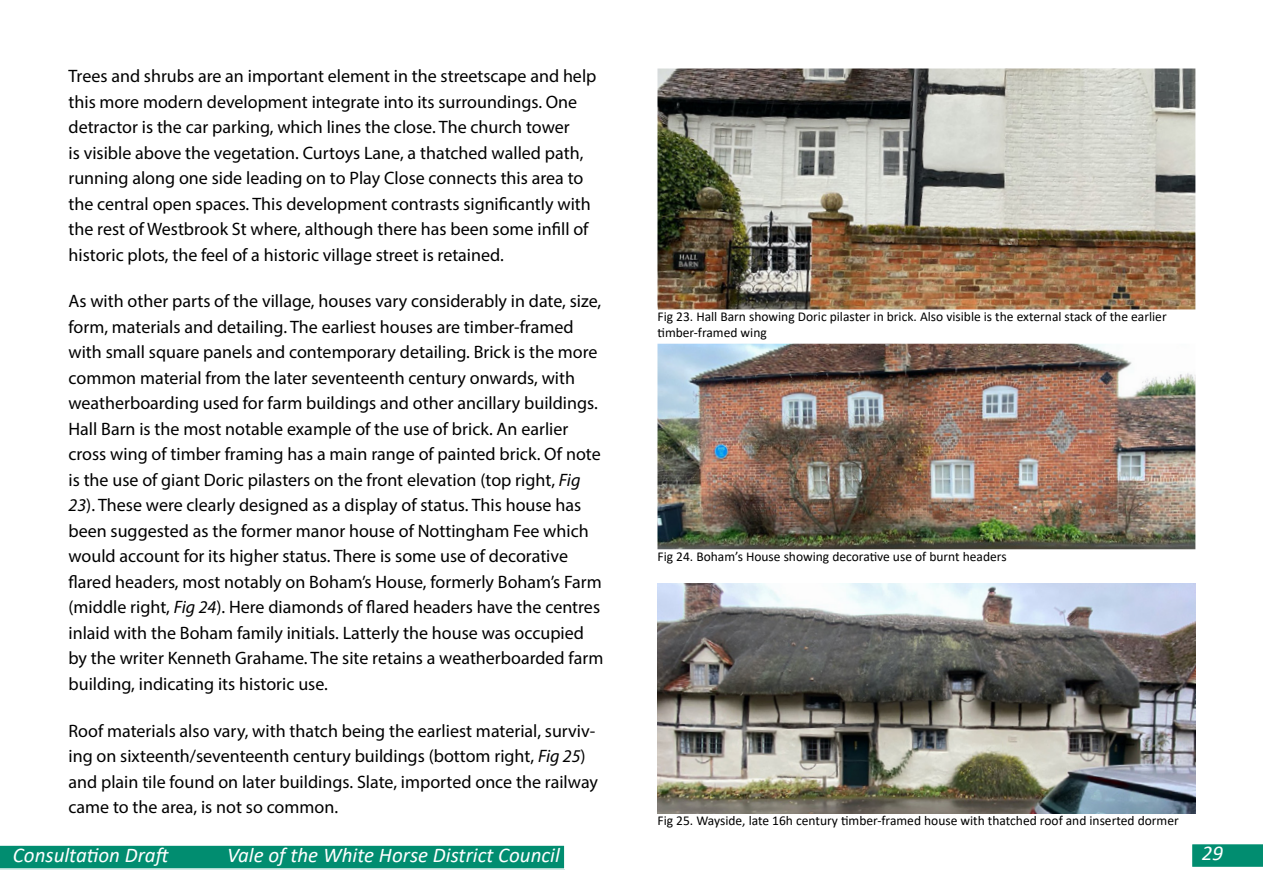
<style>
.page{position:relative;width:1263px;height:893px;background:#fff}
.page>*{position:absolute;margin:0;border:0;box-sizing:border-box;transform-origin:0 0}
.t1{font:italic 21px "Calibri";color:#fff}
.Body_Text{font:18px/25.5px "Myriad Pro";color:#000}
.t2{font:13.5px/16.2px "Calibri";color:#000}
.s1{font-style:italic}
</style>
<div class="page">
<svg style="left:1192px;top:844px;width:71px;height:23px;background:#078f73"></svg>
<img style="left:657px;top:69px;width:538px;height:240px">
<img style="left:657px;top:344px;width:538px;height:205px">
<img style="left:657px;top:583px;width:538px;height:230px">
<svg style="left:0;top:845px;width:565px;height:25px;background:#18977d"></svg>
<p class="Body_Text" style="left:69px;top:63px;width:529px">Trees and shrubs are an important element in the streetscape and help this more modern development integrate into its surroundings. One detractor is the car parking, which lines the close. The church tower<br>is visible above the vegetation. Curtoys Lane, a thatched walled path, running along one side leading on to Play Close connects this area to the central open spaces. This development contrasts significantly with the rest of Westbrook St where, although there has been some infill of historic plots, the feel of a historic village street is retained.</p>
<p class="Body_Text" style="left:69px;top:288px;width:536px">As with other parts of the village, houses vary considerably in date, size, form, materials and detailing. The earliest houses are timber-framed with small square panels and contemporary detailing. Brick is the more common material from the later seventeenth century onwards, with weatherboarding used for farm buildings and other ancillary buildings.<br>Hall Barn is the most notable example of the use of brick. An earlier cross wing of timber framing has a main range of painted brick. Of note is the use of giant Doric pilasters on the front elevation (top right, <span class="s1">Fig 23</span>). These were clearly designed as a display of status. This house has been suggested as the former manor house of Nottingham Fee which would account for its higher status. There is some use of decorative flared headers, most notably on Boham’s House, formerly Boham’s Farm (middle right, <span class="s1">Fig 24</span>). Here diamonds of flared headers have the centres inlaid with the Boham family initials. Latterly the house was occupied by the writer Kenneth Grahame. The site retains a weatherboarded farm building, indicating its historic use.</p>
<p class="Body_Text" style="left:69px;top:717px;width:531px">Roof materials also vary, with thatch being the earliest material, surviv&shy;ing on sixteenth/seventeenth century buildings (bottom right, <span class="s1">Fig 25</span>) and plain tile found on later buildings. Slate, imported once the railway came to the area, is not so common.</p>
<p class="t1" style="left:13px;top:840px;width:159px">Consultation Draft</p>
<p class="t1" style="left:227px;top:840px;width:334px">Vale of the White Horse District Council</p>
<p class="t2" style="left:657px;top:308px;width:511px">Fig 23. Hall Barn showing Doric pilaster in brick. Also visible is the external stack of the earlier timber-framed wing</p>
<p class="t2" style="left:657px;top:548px;width:351px">Fig 24. Boham’s House showing decorative use of burnt headers</p>
<p class="t2" style="left:657px;top:812px;width:523px">Fig 25. Wayside, late 16h century timber-framed house with thatched roof and inserted dormer</p>
<p class="t1" style="left:1202px;top:838px;width:23px">29</p>
</div>
